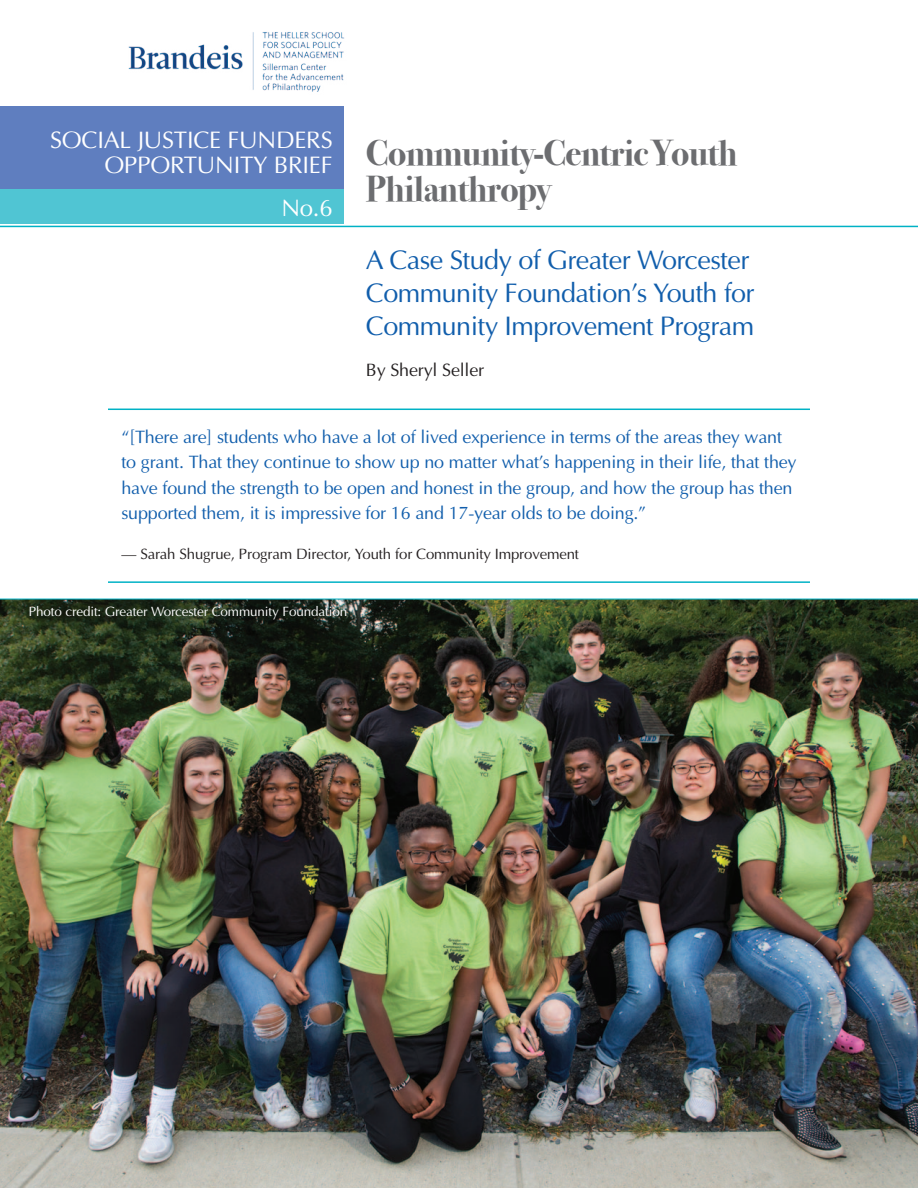
<style>
.page{position:relative;width:918px;height:1188px;background:#fff}
.page>*{position:absolute;margin:0;border:0;box-sizing:border-box;transform-origin:0 0}
.t1{font:700 36px/36.8px "Bodoni Svty Two ITCTT";letter-spacing:-.02em;color:#6c6d70}
.t2{font:27px/33px "Optima";letter-spacing:-.02em;color:#115eac}
.t3{font:24px/24.8px "Optima";letter-spacing:-.01em;color:#fff;text-align:right}
.t4{font:18px/25.5px "Optima";letter-spacing:-.01em;color:#115eac}
.t5{font:18px "Optima";letter-spacing:-.01em;color:#231f20}
.t6{font:15px "Optima";letter-spacing:-.01em;color:#231f20}
.t7{font:13.5px "Optima";letter-spacing:-.01em;color:#fff}
</style>
<div class="page">
<div style="left:0;top:182px;width:344px;height:41px;background:#50c5d3"></div>
<div style="left:0;top:106px;width:344px;height:83px;background:#5f7ebf"></div>
<img style="left:0;top:599px;width:918px;height:589px">
<hr style="left:0;top:226px;width:918px;height:1px;background:#00b2c5">
<hr style="left:108px;top:409px;width:702px;height:1px;background:#00b2c5">
<hr style="left:108px;top:581px;width:702px;height:2px;background:#00b2c5">
<img style="left:128px;top:32px;width:216px;height:60px">
<p class="t3" style="left:50px;top:130px;width:284px">SOCIAL JUSTICE FUNDERS<br>OPPORTUNITY BRIEF</p>
<p class="t3" style="left:281px;top:197px;width:53px">No.6</p>
<p class="t1" style="left:366px;top:135px;width:373px">Community-Centric Youth<br>Philanthropy</p>
<p class="t2" style="left:366px;top:246px;width:390px">A Case Study of Greater Worcester<br>Community Foundation’s Youth for<br>Community Improvement Program</p>
<p class="t5" style="left:366px;top:363px;width:120px">By Sheryl Seller</p>
<p class="t4" style="left:122px;top:425px;width:677px">“[There are] students who have a lot of lived experience in terms of the areas they want to grant. That they continue to show up no matter what’s happening in their life, that they have found the strength to be open and honest in the group, and how the group has then supported them, it is impressive for 16 and 17-year olds to be doing.”</p>
<p class="t6" style="left:122px;top:548px;width:459px">— Sarah Shugrue, Program Director, Youth for Community Improvement</p>
<p class="t7" style="left:29px;top:606px;width:320px">Photo credit: Greater Worcester Community Foundation</p>
</div>
